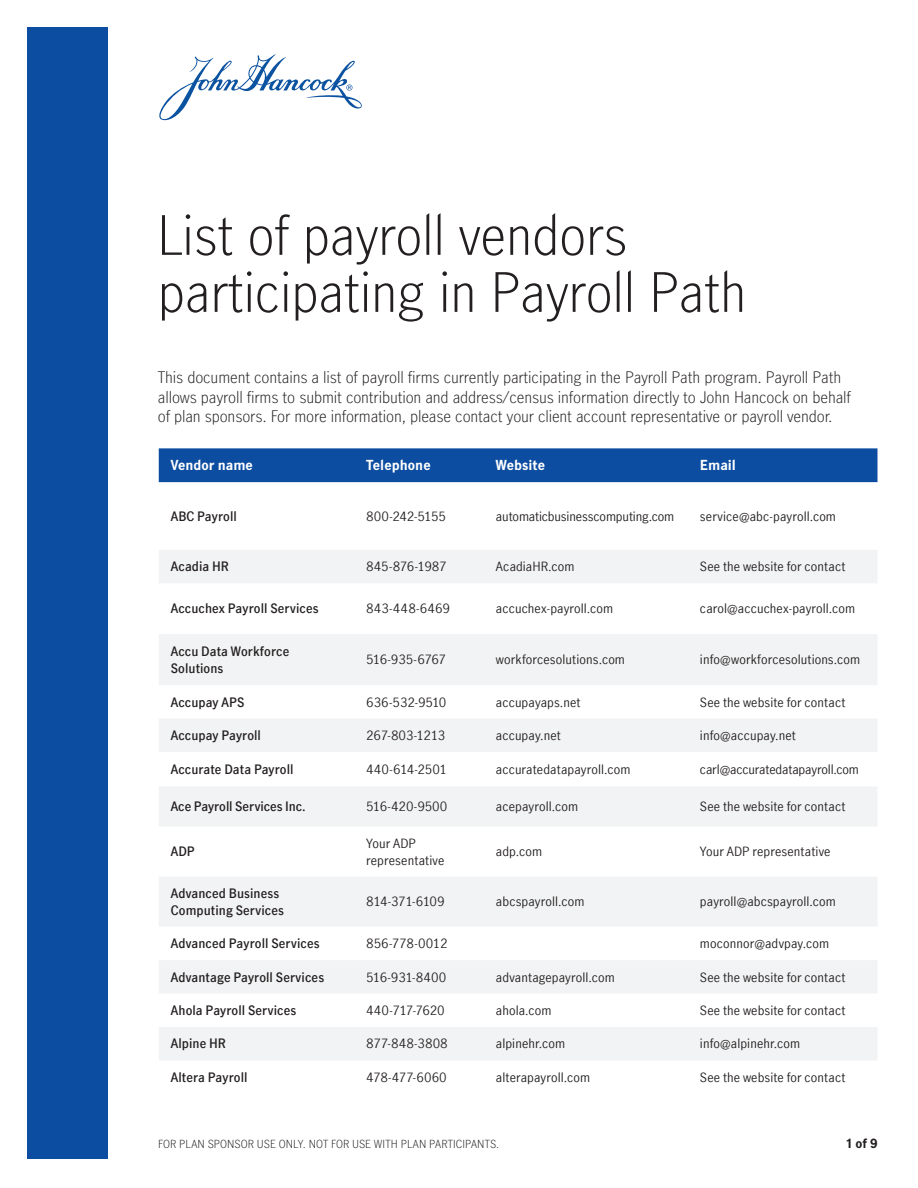
<style>
.page{position:relative;width:918px;height:1188px;background:#fff}
.page>*{position:absolute;margin:0;border:0;box-sizing:border-box;transform-origin:0 0}
.t1{font:300 51px/57px "Manulife Sans";letter-spacing:-.01em;color:#231f20}
.t2{font:300 15px/19.5px "Manulife Sans";letter-spacing:-.01em;color:#231f20}
.t3{font:700 13.5px "Manulife JH Sans Test 4 1";letter-spacing:.005em;color:#fff}
.t4{font:12.75px/16.5px "Manulife JH Sans Test 4 1";letter-spacing:.01em;color:#231f20}
.t5{font:600 12.75px/16.5px "Manulife JH Sans Test 4 1";letter-spacing:.01em;color:#231f20}
.t6{font:12.75px "Manulife JH Sans Test 4 1";letter-spacing:-.01em;color:#231f20}
.t7{font:12.75px "Manulife JH Sans Test 4 1";letter-spacing:-.015em;color:#231f20}
.t8{font:12.75px "Manulife JH Sans Test 4 1";letter-spacing:-.025em;color:#231f20}
.t9{font:12.75px "Manulife JH Sans Test 4 1";letter-spacing:-.02em;color:#231f20}
.t10{font:12.75px "Manulife JH Sans Test 4 1";letter-spacing:-.03em;color:#231f20}
.t11{font:12.75px "Manulife JH Sans Test 4 1";letter-spacing:-.035em;color:#231f20}
.t12{font:12.75px "Manulife JH Sans Test 4 1";letter-spacing:-.04em;color:#231f20}
.t13{font:700 12px "Manulife Sans";color:#231f20}
.t14{font:300 10.5px "Manulife Sans";letter-spacing:.005em;color:#231f20}
</style>
<div class="page">
<div style="left:27px;top:27px;width:81px;height:1132px;background:#0d4da1"></div>
<svg style="left:159px;top:54px;width:203px;height:66px"></svg>
<div style="left:159px;top:448px;width:719px;height:34px;background:#0d4da1"></div>
<svg style="left:159px;top:550px;width:718px;height:510px"></svg>
<div style="left:159px;top:634px;width:718px;height:51px;background:#f2f3f4"></div>
<h1 class="t1" style="left:157px;top:205px;width:591px">List of payroll vendors participating in Payroll Path</h1>
<p class="t2" style="left:158px;top:367px;width:694px">This document contains a list of payroll firms currently participating in the Payroll Path program. Payroll Path allows payroll firms to submit contribution and address/census information directly to John Hancock on behalf of plan sponsors. For more information, please contact your client account representative or payroll vendor.</p>
<p class="t3" style="left:171px;top:456px;width:84px">Vendor name</p>
<p class="t3" style="left:366px;top:456px;width:66px">Telephone</p>
<p class="t3" style="left:496px;top:456px;width:51px">Website</p>
<p class="t3" style="left:700px;top:456px;width:38px">Email</p>
<p class="t5" style="left:171px;top:507px;width:68px">ABC Payroll</p>
<p class="t8" style="left:366px;top:507px;width:81px">800-242-5155</p>
<p class="t6" style="left:496px;top:507px;width:180px">automaticbusinesscomputing.com</p>
<p class="t4" style="left:700px;top:507px;width:138px">service@abc-payroll.com</p>
<p class="t5" style="left:171px;top:558px;width:60px">Acadia HR</p>
<p class="t10" style="left:366px;top:558px;width:82px">845-876-1987</p>
<p class="t4" style="left:496px;top:558px;width:80px">AcadiaHR.com</p>
<p class="t4" style="left:700px;top:558px;width:147px">See the website for contact</p>
<p class="t5" style="left:171px;top:600px;width:149px">Accuchex Payroll Services</p>
<p class="t4" style="left:366px;top:600px;width:85px">843-448-6469</p>
<p class="t4" style="left:496px;top:600px;width:119px">accuchex-payroll.com</p>
<p class="t4" style="left:700px;top:600px;width:157px">carol@accuchex-payroll.com</p>
<p class="t5" style="left:171px;top:643px;width:120px">Accu Data Workforce<br>Solutions</p>
<p class="t11" style="left:366px;top:651px;width:81px">516-935-6767</p>
<p class="t4" style="left:496px;top:651px;width:131px">workforcesolutions.com</p>
<p class="t4" style="left:700px;top:651px;width:162px">info@workforcesolutions.com</p>
<p class="t5" style="left:171px;top:693px;width:75px">Accupay APS</p>
<p class="t6" style="left:366px;top:693px;width:82px">636-532-9510</p>
<p class="t4" style="left:496px;top:693px;width:86px">accupayaps.net</p>
<p class="t4" style="left:700px;top:693px;width:147px">See the website for contact</p>
<p class="t5" style="left:171px;top:727px;width:92px">Accupay Payroll</p>
<p class="t8" style="left:366px;top:727px;width:81px">267-803-1213</p>
<p class="t4" style="left:496px;top:727px;width:66px">accupay.net</p>
<p class="t4" style="left:700px;top:727px;width:97px">info@accupay.net</p>
<p class="t5" style="left:171px;top:761px;width:124px">Accurate Data Payroll</p>
<p class="t9" style="left:366px;top:761px;width:82px">440-614-2501</p>
<p class="t4" style="left:496px;top:761px;width:136px">accuratedatapayroll.com</p>
<p class="t6" style="left:700px;top:761px;width:160px">carl@accuratedatapayroll.com</p>
<p class="t5" style="left:171px;top:798px;width:137px">Ace Payroll Services Inc.</p>
<p class="t6" style="left:366px;top:798px;width:83px">516-420-9500</p>
<p class="t4" style="left:496px;top:798px;width:84px">acepayroll.com</p>
<p class="t4" style="left:700px;top:798px;width:147px">See the website for contact</p>
<p class="t5" style="left:171px;top:843px;width:25px">ADP</p>
<p class="t4" style="left:366px;top:835px;width:80px">Your ADP representative</p>
<p class="t4" style="left:496px;top:843px;width:48px">adp.com</p>
<p class="t4" style="left:700px;top:843px;width:132px">Your ADP representative</p>
<p class="t5" style="left:171px;top:885px;width:115px">Advanced Business<br>Computing Services</p>
<p class="t12" style="left:366px;top:893px;width:80px">814-371-6109</p>
<p class="t4" style="left:496px;top:893px;width:90px">abcspayroll.com</p>
<p class="t4" style="left:700px;top:893px;width:137px">payroll@abcspayroll.com</p>
<p class="t5" style="left:171px;top:935px;width:150px">Advanced Payroll Services</p>
<p class="t7" style="left:366px;top:935px;width:83px">856-778-0012</p>
<p class="t4" style="left:700px;top:935px;width:131px">moconnor@advpay.com</p>
<p class="t5" style="left:171px;top:968px;width:155px">Advantage Payroll Services</p>
<p class="t7" style="left:366px;top:968px;width:82px">516-931-8400</p>
<p class="t4" style="left:496px;top:968px;width:120px">advantagepayroll.com</p>
<p class="t4" style="left:700px;top:968px;width:147px">See the website for contact</p>
<p class="t5" style="left:171px;top:1002px;width:127px">Ahola Payroll Services</p>
<p class="t9" style="left:366px;top:1002px;width:80px">440-717-7620</p>
<p class="t4" style="left:496px;top:1002px;width:57px">ahola.com</p>
<p class="t4" style="left:700px;top:1002px;width:147px">See the website for contact</p>
<p class="t5" style="left:171px;top:1035px;width:57px">Alpine HR</p>
<p class="t4" style="left:366px;top:1035px;width:83px">877-848-3808</p>
<p class="t4" style="left:496px;top:1035px;width:71px">alpinehr.com</p>
<p class="t4" style="left:700px;top:1035px;width:102px">info@alpinehr.com</p>
<p class="t5" style="left:171px;top:1068px;width:78px">Altera Payroll</p>
<p class="t7" style="left:366px;top:1068px;width:82px">478-477-6060</p>
<p class="t4" style="left:496px;top:1068px;width:96px">alterapayroll.com</p>
<p class="t4" style="left:700px;top:1068px;width:147px">See the website for contact</p>
<p class="t14" style="left:158px;top:1136px;width:343px">FOR PLAN SPONSOR USE ONLY. NOT FOR USE WITH PLAN PARTICIPANTS.</p>
<p class="t13" style="left:847px;top:1134px;width:32px">1 of 9</p>
</div>
